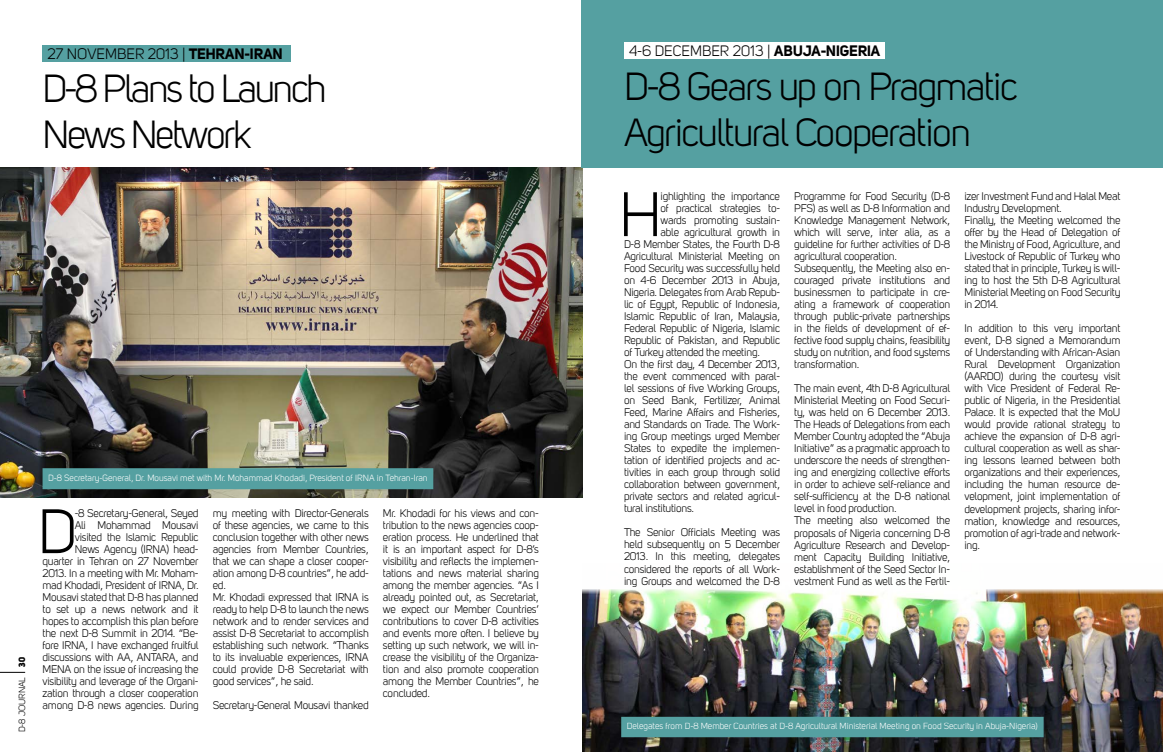
<style>
.page{position:relative;width:1163px;height:752px;background:#fff}
.page>*{position:absolute;margin:0;border:0;box-sizing:border-box;transform-origin:0 0}
.t1{font:61.8px "Uni Sans";color:#000}
.t2{font:39px/46px "Uni Sans";letter-spacing:-.045em;color:#000}
.t3{font:700 15px "Uni Sans";color:#000}
.t4{font:15px "Uni Sans";color:#000}
.t5{font:11px/12px "Uni Sans";letter-spacing:-.02em;color:#000}
.t6{font:9px "Uni Sans";color:#fff}
.t7{font:9px "Uni Sans";color:#000}
.s1{font-weight:400}
.s2{font-weight:800}
</style>
<div class="page">
<svg style="left:0;top:671px;width:25px;height:1px"></svg>
<div style="left:43px;top:45px;width:248px;height:16px;background:#55a0a1"></div>
<img style="left:0;top:167px;width:583px;height:330px">
<div style="left:45px;top:471px;width:385px;height:15px;background:#55a0a1"></div>
<div style="left:43px;top:468px;width:390px;height:21px;border:6px solid #55a0a1"></div>
<img style="left:583px;top:589px;width:579px;height:162px">
<div style="left:581px;top:0;width:581px;height:167px;background:#55a0a1"></div>
<div style="left:624px;top:43px;width:260px;height:16px;background:#fff"></div>
<div style="left:624px;top:719px;width:416px;height:15px;background:#55a0a1"></div>
<div style="left:621px;top:716px;width:422px;height:20px;border:6px solid #55a0a1"></div>
<h3 class="t4" style="left:48px;top:45px;width:41px">27 November</h3>
<h3 class="t3" style="left:148px;top:44px;width:137px"><span class="s1">2013 |</span> TEHRAN-IRAN</h3>
<h2 class="t2" style="left:43px;top:65px;width:285px">D-8 Plans to Launch<br>News Network</h2>
<p class="t7" style="left:17px;top:731px;width:77px;rotate:-90deg">D-8 JOURNAL <span class="s2">30</span></p>
<p class="t6" style="left:48px;top:472px;width:381px">D-8 Secretary-General, Dr. Mousavi met with Mr. Mohammad Khodadi, President of IRNA in Tehran-Iran</p>
<p class="t5" style="left:43px;top:507px;width:157px;text-align:right">-8 Secretary-General, Seyed<br>Ali Mohammad Mousavi<br>visited the Islamic Republic<br>News Agency (IRNA) head&shy;quarter in Tehran on 27 November<br>2013. In a meeting with Mr. Moham&shy;mad Khodadi, President of IRNA, Dr.<br>Mousavi stated that D-8 has planned to set up a news network and it hopes to accomplish this plan before the next D-8 Summit in 2014. “Be&shy;fore IRNA, I have exchanged fruitful discussions with AA, ANTARA, and<br>MENA on the issue of increasing the visibility and leverage of the Organi&shy;zation through a closer cooperation among D-8 news agencies. During</p>
<p class="t5" style="left:213px;top:507px;width:157px">my meeting with Director-Generals of these agencies, we came to this conclusion together with other news agencies from Member Countries, that we can shape a closer cooper&shy;ation among D-8 countries”, he add&shy;ed.<br>Mr. Khodadi expressed that IRNA is ready to help D-8 to launch the news network and to render services and assist D-8 Secretariat to accomplish establishing such network. “Thanks to its invaluable experiences, IRNA could provide D-8 Secretariat with good services”, he said.</p>
<h1 class="t1" style="left:38px;top:496px;width:40px">D</h1>
<p class="t5" style="left:213px;top:699px;width:157px">Secretary-General Mousavi thanked</p>
<p class="t5" style="left:383px;top:507px;width:157px;text-align:justify">Mr. Khodadi for his views and con&shy;tribution to the news agencies coop&shy;eration process. He underlined that it is an important aspect for D-8’s visibility and reflects the implemen&shy;tations and news material sharing among the member agencies. “As I already pointed out, as Secretariat, we expect our Member Countries’ contributions to cover D-8 activities and events more often. I believe by setting up such network, we will in&shy;crease the visibility of the Organiza&shy;tion and also promote cooperation among the Member Countries”, he concluded.</p>
<h3 class="t4" style="left:629px;top:42px;width:46px">4-6 December</h3>
<h3 class="t3" style="left:732px;top:42px;width:142px"><span class="s1">2013 |</span> ABUJA-NIGERIA</h3>
<h2 class="t2" style="left:624px;top:63px;width:395px">D-8 Gears up on Pragmatic<br>Agricultural Cooperation</h2>
<h1 class="t1" style="left:619px;top:179px;width:44px">H</h1>
<p class="t5" style="left:660px;top:190px;width:121px">ighlighting the importance</p>
<p class="t5" style="left:660px;top:202px;width:121px">of practical strategies to-</p>
<p class="t5" style="left:660px;top:214px;width:121px">wards promoting sustain-</p>
<p class="t5" style="left:660px;top:226px;width:121px">able agricultural growth in</p>
<p class="t5" style="left:624px;top:238px;width:157px">D-8 Member States, the Fourth D-8</p>
<p class="t5" style="left:624px;top:250px;width:157px">Agricultural Ministerial Meeting on</p>
<p class="t5" style="left:624px;top:262px;width:157px">Food Security was successfully held</p>
<p class="t5" style="left:624px;top:274px;width:157px">on 4-6 December 2013 in Abuja,</p>
<p class="t5" style="left:624px;top:286px;width:157px">Nigeria. Delegates from Arab Repub-</p>
<p class="t5" style="left:624px;top:298px;width:157px">lic of Egypt, Republic of Indonesia,</p>
<p class="t5" style="left:624px;top:310px;width:157px">Islamic Republic of Iran, Malaysia,</p>
<p class="t5" style="left:624px;top:322px;width:157px">Federal Republic of Nigeria, Islamic</p>
<p class="t5" style="left:624px;top:334px;width:157px">Republic of Pakistan, and Republic</p>
<p class="t5" style="left:624px;top:346px;width:137px">of Turkey attended the meeting.</p>
<p class="t5" style="left:624px;top:358px;width:157px">On the first day, 4 December 2013,</p>
<p class="t5" style="left:624px;top:370px;width:157px">the event commenced with paral-</p>
<p class="t5" style="left:624px;top:382px;width:157px">lel sessions of five Working Groups,</p>
<p class="t5" style="left:624px;top:394px;width:157px">on Seed Bank, Fertilizer, Animal</p>
<p class="t5" style="left:624px;top:406px;width:157px">Feed, Marine Affairs and Fisheries,</p>
<p class="t5" style="left:624px;top:418px;width:157px">and Standards on Trade. The Work-</p>
<p class="t5" style="left:624px;top:430px;width:157px">ing Group meetings urged Member</p>
<p class="t5" style="left:624px;top:442px;width:157px">States to expedite the implemen-</p>
<p class="t5" style="left:624px;top:454px;width:157px">tation of identified projects and ac-</p>
<p class="t5" style="left:624px;top:466px;width:157px">tivities in each group through solid</p>
<p class="t5" style="left:624px;top:478px;width:157px">collaboration between government,</p>
<p class="t5" style="left:624px;top:490px;width:157px">private sectors and related agricul-</p>
<p class="t5" style="left:624px;top:502px;width:72px">tural institutions.</p>
<p class="t5" style="left:624px;top:526px;width:157px;text-align:justify">The Senior Officials Meeting was held subsequently on 5 December 2013. In this meeting, delegates considered the reports of all Work&shy;ing Groups and welcomed the D-8</p>
<p class="t5" style="left:794px;top:190px;width:157px">Programme for Food Security (D-8<br>PFS) as well as D-8 Information and Knowledge Management Network, which will serve, inter alia, as a guideline for further activities of D-8 agricultural cooperation.<br>Subsequently, the Meeting also en&shy;couraged private institutions and businessmen to participate in cre&shy;ating a framework of cooperation through public-private partnerships in the fields of development of ef&shy;fective food supply chains, feasibility study on nutrition, and food systems transformation.</p>
<p class="t5" style="left:794px;top:382px;width:157px">The main event, 4th D-8 Agricultural Ministerial Meeting on Food Securi&shy;ty, was held on 6 December 2013.<br>The Heads of Delegations from each Member Country adopted the “Abuja Initiative” as a pragmatic approach to underscore the needs of strengthen&shy;ing and energizing collective efforts in order to achieve self-reliance and self-sufficiency at the D-8 national level in food production.<br>The meeting also welcomed the proposals of Nigeria concerning D-8<br>Agriculture Research and Develop&shy;ment Capacity Building Initiative, establishment of the Seed Sector In&shy;vestment Fund as well as the Fertil-</p>
<p class="t5" style="left:964px;top:190px;width:157px">izer Investment Fund and Halal Meat<br>Industry Development.<br>Finally, the Meeting welcomed the offer by the Head of Delegation of the Ministry of Food, Agriculture, and<br>Livestock of Republic of Turkey who stated that in principle, Turkey is will&shy;ing to host the 5th D-8 Agricultural<br>Ministerial Meeting on Food Security in 2014.</p>
<p class="t5" style="left:964px;top:322px;width:157px;text-align:justify">In addition to this very important event, D-8 signed a Memorandum of Understanding with African-Asian Rural Development Organization (AARDO) during the courtesy visit with Vice President of Federal Re&shy;public of Nigeria, in the Presidential Palace. It is expected that the MoU would provide rational strategy to achieve the expansion of D-8 agri&shy;cultural cooperation as well as shar&shy;ing lessons learned between both organizations and their experiences, including the human resource de&shy;velopment, joint implementation of development projects, sharing infor&shy;mation, knowledge and resources, promotion of agri-trade and network&shy;ing.</p>
<p class="t6" style="left:626px;top:720px;width:412px">Delegates from D-8 Member Countries at D-8 Agricultural Ministerial Meeting on Food Security in Abuja-Nigeria)</p>
</div>
